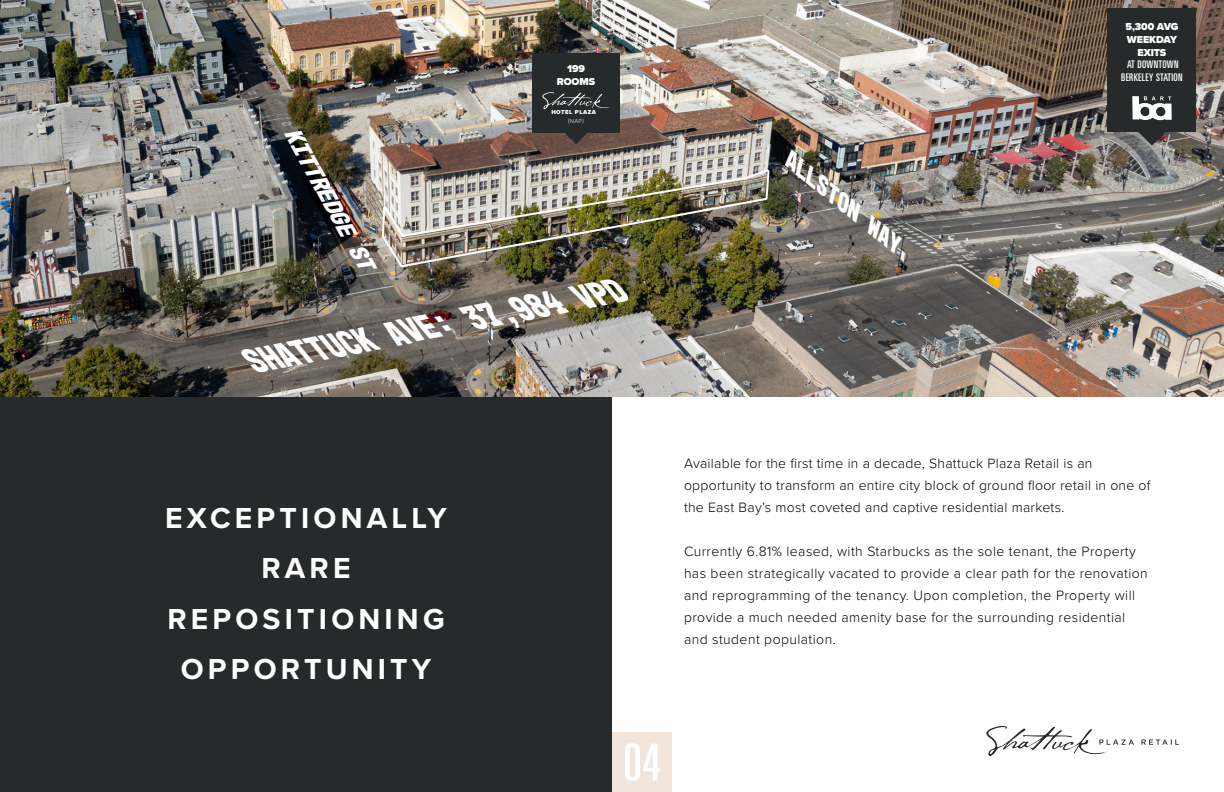
<style>
.page{position:relative;width:1224px;height:792px;background:#fff}
.page>*{position:absolute;margin:0;border:0;box-sizing:border-box;transform-origin:0 0}
.t1{font:ultra-condensed 51px "Univers LT Std";color:#fff}
.t2{font:italic 700 36.3px "Mono 45 Headline";color:#fff}
.t3{font:700 30px/50.5px "Proxima Nova";letter-spacing:.14em;color:#fff;text-align:center}
.t4{font:italic 700 24px "Mono 45 Headline";color:#fff;scale:1.25 1}
.t5{font:300 14px/22px "Proxima Nova";letter-spacing:.03em;color:#000}
.t6{font:ultra-condensed 10.5px/12.6px "Univers LT Std";letter-spacing:.03em;color:#fff;text-align:center}
.t7{font:900 10.5px/12.6px "Proxima Nova";letter-spacing:-.01em;color:#fff;text-align:center}
.t8{font:900 10.4px/12.5px "Proxima Nova";letter-spacing:-.01em;color:#fff;text-align:center}
.t9{font:900 6px "Proxima Nova";letter-spacing:.08em;color:#fff}
.t10{font:300 6px "Proxima Nova";color:#fff}
</style>
<div class="page">
<div style="left:0;top:397px;width:612px;height:395px;background:#272a2b"></div>
<svg style="left:1141px;top:739px;width:38px;height:6px"></svg>
<svg style="left:986px;top:726px;width:148px;height:30px"></svg>
<img style="left:0;top:0;width:1224px;height:397px">
<img style="left:380px;top:113px;width:391px;height:156px">
<div style="left:1108px;top:8px;width:88px;height:124px;background:#272a2b"></div>
<svg style="left:1132px;top:96px;width:40px;height:24px"></svg>
<svg style="left:1134px;top:132px;width:36px;height:14px"></svg>
<svg style="left:558px;top:133px;width:36px;height:11px"></svg>
<div style="left:532px;top:53px;width:88px;height:80px;background:#272a2b"></div>
<svg style="left:542px;top:92px;width:68px;height:17px"></svg>
<div style="left:612px;top:732px;width:60px;height:60px;background:#f1e5dc"></div>
<h3 class="t4" style="left:303px;top:123px;width:128px;rotate:61deg">kittredge st</h3>
<p class="t8" style="left:557px;top:62px;width:40px">199<br>ROOMS</p>
<p class="t9" style="left:551px;top:108px;width:46px">HOTEL PLAZA</p>
<p class="t10" style="left:568px;top:116px;width:17px">(NAP)</p>
<h2 class="t2" style="left:250px;top:340px;width:385px;rotate:-11deg">shattuck Ave: 37,984 VPD</h2>
<h3 class="t4" style="left:799px;top:148px;width:118px;rotate:39deg">ALLstON WAY</h3>
<p class="t7" style="left:1126px;top:20px;width:54px">5,300 AVG<br>WEEKDAY<br>EXITS</p>
<p class="t6" style="left:1121px;top:58px;width:63px">AT DOWNTOWN<br>BERKELEY STATION</p>
<h3 class="t3" style="left:165px;top:492px;width:283px">EXCEPTIONALLY<br>RARE<br>REPOSITIONING<br>OPPORTUNITY</h3>
<p class="t5" style="left:684px;top:452px;width:468px">Available for the first time in a decade, Shattuck Plaza Retail is an opportunity to transform an entire city block of ground floor retail in one of the East Bay’s most coveted and captive residential markets.</p>
<p class="t5" style="left:684px;top:540px;width:465px">Currently 6.81% leased, with Starbucks as the sole tenant, the Property has been strategically vacated to provide a clear path for the renovation and reprogramming of the tenancy. Upon completion, the Property will provide a much needed amenity base for the surrounding residential and student population.</p>
<h1 class="t1" style="left:623px;top:733px;width:39px">04</h1>
</div>
